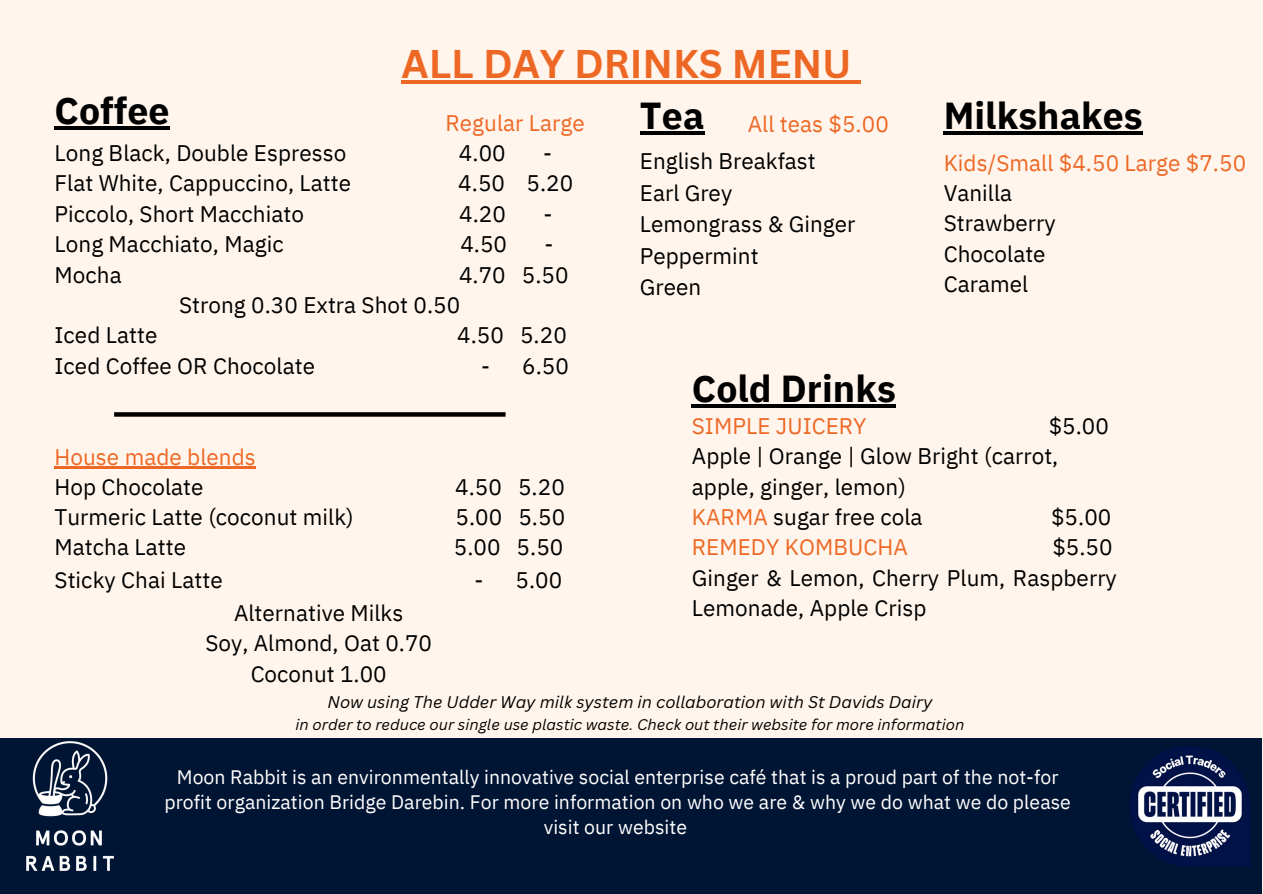
<style>
.page{position:relative;width:1263px;height:894px;background:#fff}
.page>*{position:absolute;margin:0;border:0;box-sizing:border-box;transform-origin:0 0}
.t1{font:700 39px "Canva Sans";color:#ee6825}
.t2{font:700 37.5px "IBM Plex Sans";color:#000}
.t3{font:22.5px/30.3px "IBM Plex Sans";color:#000}
.t4{font:22.5px "IBM Plex Sans";color:#ee6825}
.t5{font:19.5px/24.8px "IBM Plex Sans";color:#fff;text-align:center}
.t6{font:italic 16.5px "Canva Sans";color:#000}
.t7{font:italic 15px "Canva Sans";color:#000}
.s1{color:#ee6825}
</style>
<div class="page">
<div style="left:0;top:0;width:1263px;height:893px;background:#fff5ec"></div>
<hr style="left:55px;top:466px;width:201px;height:2px;background:#ee6825">
<hr style="left:402px;top:81px;width:450px;height:3px;background:#ee6825">
<svg style="left:852px;top:81px;width:9px;height:3px"></svg>
<hr style="left:55px;top:127px;width:115px;height:3px;background:#000">
<hr style="left:640px;top:131px;width:64px;height:4px;background:#000">
<hr style="left:944px;top:131px;width:199px;height:4px;background:#000">
<hr style="left:692px;top:404px;width:204px;height:4px;background:#000">
<div style="left:0;top:738px;width:1262px;height:155px;background:#001433"></div>
<img style="left:0;top:738px;width:146px;height:140px">
<img style="left:1098px;top:738px;width:164px;height:129px">
<svg style="left:114px;top:412px;width:392px;height:4px;background:#0c0c0b"></svg>
<p class="t2" style="left:55px;top:86px;width:117px">Coffee</p>
<p class="t1" style="left:402px;top:37px;width:452px">ALL DAY DRINKS MENU</p>
<p class="t4" style="left:445px;top:107px;width:141px">Regular Large</p>
<p class="t2" style="left:640px;top:91px;width:66px">Tea</p>
<p class="t4" style="left:748px;top:109px;width:143px">All teas $5.00</p>
<p class="t3" style="left:55px;top:137px;width:293px">Long Black, Double Espresso</p>
<p class="t3" style="left:459px;top:137px;width:48px">4.00</p>
<p class="t3" style="left:543px;top:137px;width:10px">-</p>
<p class="t3" style="left:55px;top:168px;width:298px">Flat White, Cappuccino, Latte</p>
<p class="t3" style="left:458px;top:168px;width:116px">4.50 5.20</p>
<p class="t3" style="left:55px;top:198px;width:251px">Piccolo, Short Macchiato</p>
<p class="t3" style="left:459px;top:198px;width:48px">4.20</p>
<p class="t3" style="left:543px;top:198px;width:10px">-</p>
<p class="t3" style="left:55px;top:228px;width:231px">Long Macchiato, Magic</p>
<p class="t3" style="left:460px;top:228px;width:48px">4.50</p>
<p class="t3" style="left:545px;top:228px;width:10px">-</p>
<p class="t3" style="left:55px;top:259px;width:69px">Mocha</p>
<p class="t3" style="left:459px;top:259px;width:111px">4.70 5.50</p>
<p class="t3" style="left:179px;top:289px;width:283px">Strong 0.30 Extra Shot 0.50</p>
<p class="t3" style="left:55px;top:320px;width:104px">Iced Latte</p>
<p class="t3" style="left:457px;top:320px;width:111px">4.50 5.20</p>
<p class="t3" style="left:55px;top:350px;width:262px">Iced Coffee OR Chocolate</p>
<p class="t3" style="left:481px;top:350px;width:89px">- 6.50</p>
<p class="t3" style="left:640px;top:145px;width:177px">English Breakfast</p>
<p class="t3" style="left:640px;top:177px;width:94px">Earl Grey</p>
<p class="t3" style="left:640px;top:208px;width:217px">Lemongrass &amp; Ginger</p>
<p class="t3" style="left:640px;top:240px;width:120px">Peppermint</p>
<p class="t3" style="left:640px;top:271px;width:63px">Green</p>
<p class="t2" style="left:692px;top:364px;width:206px">Cold Drinks</p>
<p class="t2" style="left:944px;top:91px;width:201px">Milkshakes</p>
<p class="t4" style="left:944px;top:147px;width:304px">Kids/Small $4.50 Large $7.50</p>
<p class="t3" style="left:944px;top:177px;width:70px">Vanilla</p>
<p class="t3" style="left:944px;top:208px;width:114px">Strawberry</p>
<p class="t3" style="left:944px;top:238px;width:103px">Chocolate</p>
<p class="t3" style="left:944px;top:268px;width:86px">Caramel</p>
<p class="t4" style="left:55px;top:442px;width:203px">House made blends</p>
<p class="t3" style="left:55px;top:471px;width:151px">Hop Chocolate</p>
<p class="t3" style="left:455px;top:471px;width:111px">4.50 5.20</p>
<p class="t3" style="left:55px;top:501px;width:301px">Turmeric Latte (coconut milk)</p>
<p class="t3" style="left:456px;top:501px;width:111px">5.00 5.50</p>
<p class="t3" style="left:55px;top:531px;width:133px">Matcha Latte</p>
<p class="t3" style="left:454px;top:531px;width:111px">5.00 5.50</p>
<p class="t3" style="left:55px;top:564px;width:170px">Sticky Chai Latte</p>
<p class="t3" style="left:474px;top:564px;width:89px">- 5.00</p>
<p class="t3" style="left:234px;top:597px;width:171px">Alternative Milks</p>
<p class="t3" style="left:205px;top:627px;width:228px">Soy, Almond, Oat 0.70</p>
<p class="t3" style="left:251px;top:658px;width:138px">Coconut 1.00</p>
<p class="t4" style="left:692px;top:410px;width:176px">SIMPLE JUICERY</p>
<p class="t3" style="left:1049px;top:410px;width:62px">$5.00</p>
<p class="t3" style="left:692px;top:440px;width:368px">Apple | Orange | Glow Bright (carrot,</p>
<p class="t3" style="left:692px;top:471px;width:216px">apple, ginger, lemon)</p>
<p class="t3" style="left:692px;top:501px;width:232px"><span class="s1">KARMA</span> sugar free cola</p>
<p class="t3" style="left:1051px;top:501px;width:62px">$5.00</p>
<p class="t4" style="left:692px;top:532px;width:217px">REMEDY KOMBUCHA</p>
<p class="t3" style="left:1052px;top:531px;width:62px">$5.50</p>
<p class="t3" style="left:692px;top:562px;width:426px">Ginger &amp; Lemon, Cherry Plum, Raspberry<br>Lemonade, Apple Crisp</p>
<p class="t6" style="left:327px;top:690px;width:606px">Now using The Udder Way milk system in collaboration with St Davids Dairy</p>
<p class="t7" style="left:296px;top:713px;width:670px">in order to reduce our single use plastic waste. Check out their website for more information</p>
<p class="t5" style="left:164px;top:764px;width:908px">Moon Rabbit is an environmentally innovative social enterprise café that is a proud part of the not-for profit organization Bridge Darebin. For more information on who we are &amp; why we do what we do please visit our website</p>
</div>
